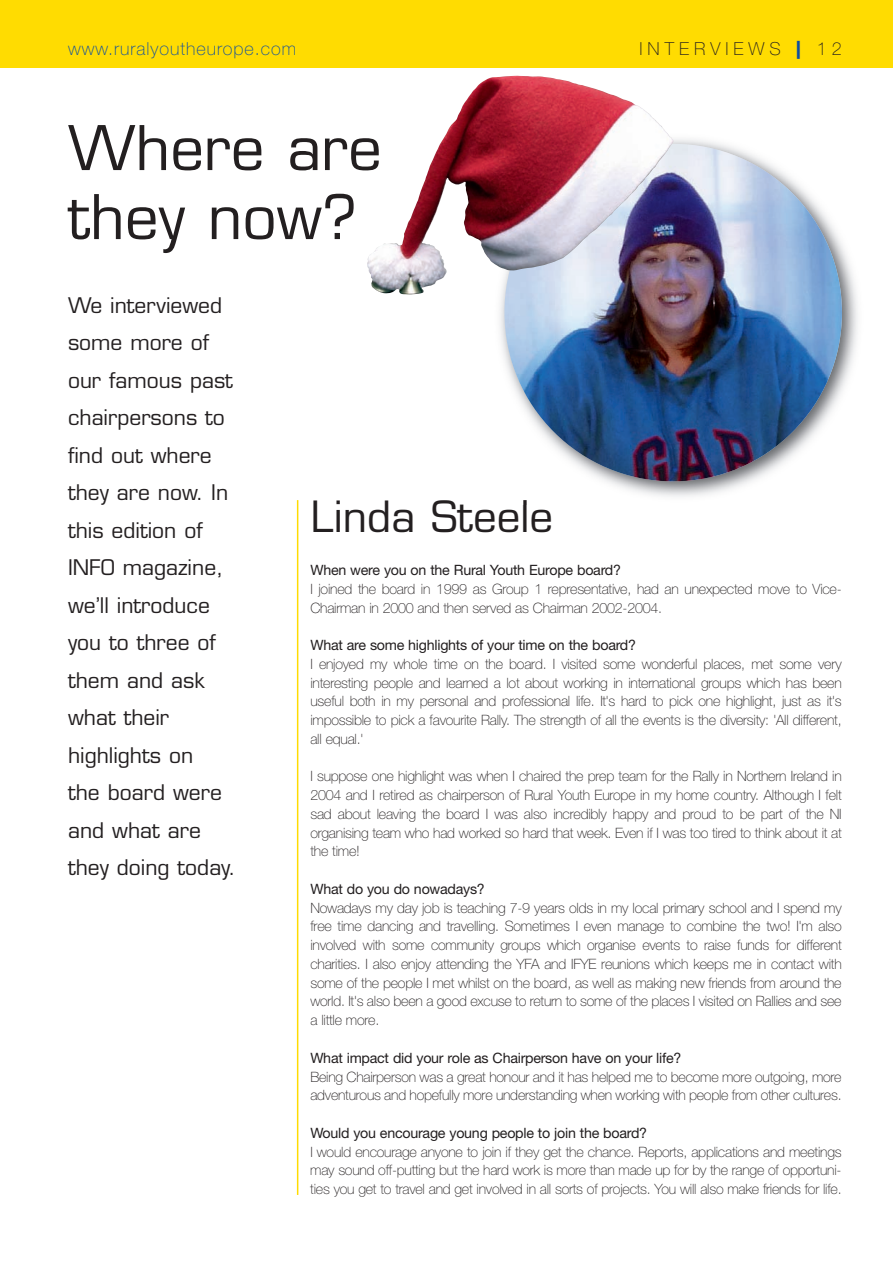
<style>
.page{position:relative;width:893px;height:1263px;background:#fff}
.page>*{position:absolute;margin:0;border:0;box-sizing:border-box;transform-origin:0 0}
.t1{font:60px/69px "Eurostile";color:#231f20}
.t2{font:42px "Eurostile";color:#231f20}
.t3{font:21px/37.5px "Eurostile";color:#231f20}
.t4{font:100 18px "Helvetica Neue LT Std";letter-spacing:.055em;color:#0d4da1}
.t5{font:100 18px "Helvetica Neue LT Std";letter-spacing:.28em;color:#231f20}
.t6{font:100 14.25px/18.8px "Helvetica Neue LT Std";letter-spacing:-.015em;color:#231f20;text-align:justify}
.t7{font:14.25px "Helvetica Neue LT Std";letter-spacing:-.015em;color:#231f20}
.s1{font-weight:900;color:#0d4da1}
</style>
<div class="page">
<div style="left:0;top:0;width:893px;height:68px;background:#ffdc01"></div>
<hr style="left:297px;top:500px;width:1px;height:695px;background:#ffdc01">
<img style="left:493px;top:133px;width:365px;height:364px">
<svg style="left:523px;top:500px;width:4px;height:5px"></svg>
<img style="left:504px;top:144px;width:338px;height:337px;border-radius:50%">
<img style="left:422px;top:141px;width:252px;height:143px">
<p class="t4" style="left:68px;top:43px;width:230px">www.ruralyoutheurope.com</p>
<p class="t5" style="left:639px;top:43px;width:204px">INTERVIEWS <span class="s1">|</span> 12</p>
<h1 class="t1" style="left:68px;top:120px;width:315px">Where are they now?</h1>
<h3 class="t3" style="left:68px;top:288px;width:169px">We interviewed some more of our famous past chairpersons to find out where they are now. In this edition of<br>INFO magazine, we’ll introduce you to three of them and ask what their highlights on<br>the board were and what are they doing today.</h3>
<h2 class="t2" style="left:310px;top:500px;width:244px">Linda Steele</h2>
<p class="t7" style="left:310px;top:565px;width:312px">When were you on the Rural Youth Europe board?</p>
<p class="t6" style="left:310px;top:581px;width:533px">I joined the board in 1999 as Group 1 representative, had an unexpected move to Vice-<br>Chairman in 2000 and then served as Chairman 2002-2004.</p>
<p class="t7" style="left:310px;top:640px;width:327px">What are some highlights of your time on the board?</p>
<p class="t6" style="left:310px;top:656px;width:533px">I enjoyed my whole time on the board. I visited some wonderful places, met some very interesting people and learned a lot about working in international groups which has been useful both in my personal and professional life. It's hard to pick one highlight, just as it's impossible to pick a favourite Rally. The strength of all the events is the diversity: 'All different, all equal.'</p>
<p class="t6" style="left:310px;top:768px;width:533px">I suppose one highlight was when I chaired the prep team for the Rally in Northern Ireland in 2004 and I retired as chairperson of Rural Youth Europe in my home country. Although I felt sad about leaving the board I was also incredibly happy and proud to be part of the NI organising team who had worked so hard that week. Even if I was too tired to think about it at the time!</p>
<p class="t7" style="left:310px;top:884px;width:176px">What do you do nowadays?</p>
<p class="t6" style="left:310px;top:899px;width:533px">Nowadays my day job is teaching 7-9 years olds in my local primary school and I spend my free time dancing and travelling. Sometimes I even manage to combine the two! I'm also involved with some community groups which organise events to raise funds for different charities. I also enjoy attending the YFA and IFYE reunions which keeps me in contact with some of the people I met whilst on the board, as well as making new friends from around the world. It's also been a good excuse to return to some of the places I visited on Rallies and see a little more.</p>
<p class="t7" style="left:310px;top:1052px;width:373px">What impact did your role as Chairperson have on your life?</p>
<p class="t6" style="left:310px;top:1068px;width:533px">Being Chairperson was a great honour and it has helped me to become more outgoing, more adventurous and hopefully more understanding when working with people from other cultures.</p>
<p class="t7" style="left:310px;top:1127px;width:338px">Would you encourage young people to join the board?</p>
<p class="t6" style="left:310px;top:1143px;width:533px">I would encourage anyone to join if they get the chance. Reports, applications and meetings may sound off-putting but the hard work is more than made up for by the range of opportuni&shy;ties you get to travel and get involved in all sorts of projects. You will also make friends for life.</p>
</div>
